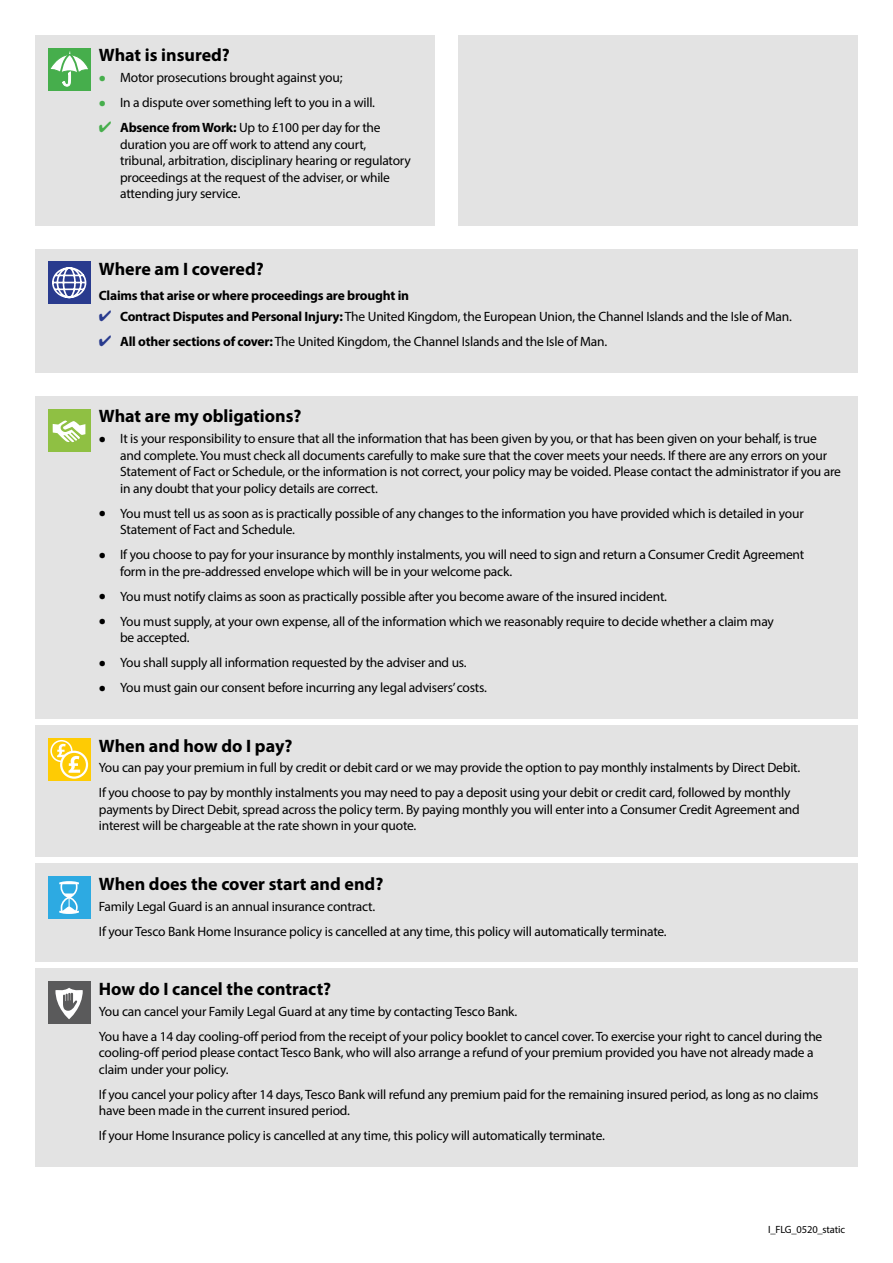
<style>
.page{position:relative;width:893px;height:1263px;background:#fff}
.page>*{position:absolute;margin:0;border:0;box-sizing:border-box;transform-origin:0 0}
.t1{font:700 18px "Myriad Pro";color:#000}
.t2{font:13.5px/16.5px "Myriad Pro";letter-spacing:-.015em;color:#000}
.t3{font:700 13.5px "Myriad Pro";letter-spacing:-.015em;color:#000}
.t4{font:10.5px "Myriad Pro";letter-spacing:-.015em;color:#000}
.s1{font-weight:700;font-size:21px;color:#46ae4c}
.s2{color:#46ae4c}
.s3{font-weight:700}
.s4{color:#293b8e}
.s5{font-weight:700;font-size:21px}
</style>
<div class="page">
<div style="left:35px;top:249px;width:823px;height:124px;background:#e3e3e3"></div>
<div style="left:35px;top:396px;width:823px;height:323px;background:#e3e3e3"></div>
<div style="left:48px;top:409px;width:42px;height:42px;background:#8fc043"></div>
<svg style="left:53px;top:420px;width:33px;height:23px"></svg>
<div style="left:35px;top:863px;width:823px;height:99px;background:#e3e3e3"></div>
<div style="left:48px;top:876px;width:42px;height:43px;background:#2daae2"></div>
<svg style="left:59px;top:881px;width:20px;height:33px"></svg>
<div style="left:35px;top:969px;width:823px;height:198px;background:#e3e3e3"></div>
<div style="left:48px;top:981px;width:42px;height:43px;background:#5a5a5b"></div>
<svg style="left:55px;top:988px;width:28px;height:31px"></svg>
<div style="left:35px;top:725px;width:823px;height:132px;background:#e3e3e3"></div>
<div style="left:48px;top:261px;width:42px;height:43px;background:#293b8e"></div>
<svg style="left:52px;top:267px;width:35px;height:32px"></svg>
<div style="left:48px;top:738px;width:42px;height:42px;background:#fecb04"></div>
<svg style="left:51px;top:741px;width:21px;height:20px"></svg>
<div style="left:50px;top:740px;width:23px;height:22px;border:2px solid #fff;border-radius:50%"></div>
<svg style="left:61px;top:752px;width:26px;height:26px"></svg>
<div style="left:60px;top:751px;width:28px;height:28px;border:2px solid #fff;border-radius:50%"></div>
<svg style="left:57px;top:744px;width:23px;height:29px"></svg>
<div style="left:458px;top:35px;width:400px;height:190px;background:#e3e3e3"></div>
<div style="left:35px;top:35px;width:400px;height:190px;background:#e3e3e3"></div>
<div style="left:48px;top:48px;width:42px;height:42px;background:#46ae4c"></div>
<svg style="left:50px;top:51px;width:38px;height:35px"></svg>
<h1 class="t1" style="left:99px;top:44px;width:133px">What is insured?</h1>
<p class="t2" style="left:99px;top:69px;width:245px"><span class="s1">•</span> Motor prosecutions brought against you;</p>
<p class="t2" style="left:99px;top:94px;width:278px"><span class="s1">•</span> In a dispute over something left to you in a will.</p>
<p class="t2" style="left:120px;top:119px;width:292px;text-indent:-21px"><span class="s2">✔</span> <span class="s3">Absence from Work:</span> Up to £100 per day for the duration you are off work to attend any court, tribunal, arbitration, disciplinary hearing or regulatory proceedings at the request of the adviser, or while attending jury service.</p>
<h1 class="t1" style="left:99px;top:257px;width:166px">Where am I covered?</h1>
<p class="t3" style="left:99px;top:287px;width:312px">Claims that arise or where proceedings are brought in</p>
<p class="t2" style="left:99px;top:308px;width:695px"><span class="s4">✔</span> <span class="s3">Contract Disputes and Personal Injury:</span> The United Kingdom, the European Union, the Channel Islands and the Isle of Man.</p>
<p class="t2" style="left:99px;top:333px;width:510px"><span class="s4">✔</span> <span class="s3">All other sections of cover:</span> The United Kingdom, the Channel Islands and the Isle of Man.</p>
<h1 class="t1" style="left:99px;top:404px;width:204px">What are my obligations?</h1>
<p class="t2" style="left:120px;top:430px;width:722px;text-indent:-21px"><span class="s5">•</span> It is your responsibility to ensure that all the information that has been given by you, or that has been given on your behalf, is true and complete. You must check all documents carefully to make sure that the cover meets your needs. If there are any errors on your Statement of Fact or Schedule, or the information is not correct, your policy may be voided. Please contact the administrator if you are in any doubt that your policy details are correct.</p>
<p class="t2" style="left:120px;top:504px;width:685px;text-indent:-21px"><span class="s5">•</span> You must tell us as soon as is practically possible of any changes to the information you have provided which is detailed in your<br>Statement of Fact and Schedule.</p>
<p class="t2" style="left:120px;top:546px;width:686px;text-indent:-21px"><span class="s5">•</span> If you choose to pay for your insurance by monthly instalments, you will need to sign and return a Consumer Credit Agreement form in the pre-addressed envelope which will be in your welcome pack.</p>
<p class="t2" style="left:99px;top:587px;width:570px"><span class="s5">•</span> You must notify claims as soon as practically possible after you become aware of the insured incident.</p>
<p class="t2" style="left:120px;top:612px;width:655px;text-indent:-21px"><span class="s5">•</span> You must supply, at your own expense, all of the information which we reasonably require to decide whether a claim may be accepted.</p>
<p class="t2" style="left:99px;top:654px;width:369px"><span class="s5">•</span> You shall supply all information requested by the adviser and us.</p>
<p class="t2" style="left:99px;top:679px;width:390px"><span class="s5">•</span> You must gain our consent before incurring any legal advisers’ costs.</p>
<h1 class="t1" style="left:99px;top:734px;width:195px">When and how do I pay?</h1>
<p class="t2" style="left:99px;top:755px;width:703px;line-height:25px">You can pay your premium in full by credit or debit card or we may provide the option to pay monthly instalments by Direct Debit.<br>If you choose to pay by monthly instalments you may need to pay a deposit using your debit or credit card, followed by monthly</p>
<p class="t2" style="left:99px;top:801px;width:702px">payments by Direct Debit, spread across the policy term. By paying monthly you will enter into a Consumer Credit Agreement and interest will be chargeable at the rate shown in your quote.</p>
<h1 class="t1" style="left:99px;top:872px;width:286px">When does the cover start and end?</h1>
<p class="t2" style="left:99px;top:893px;width:569px;line-height:25px">Family Legal Guard is an annual insurance contract.<br>If your Tesco Bank Home Insurance policy is cancelled at any time, this policy will automatically terminate.</p>
<h1 class="t1" style="left:99px;top:977px;width:234px">How do I cancel the contract?</h1>
<p class="t2" style="left:99px;top:998px;width:725px;line-height:25px">You can cancel your Family Legal Guard at any time by contacting Tesco Bank.<br>You have a 14 day cooling-off period from the receipt of your policy booklet to cancel cover. To exercise your right to cancel during the</p>
<p class="t2" style="left:99px;top:1044px;width:716px">cooling-off period please contact Tesco Bank, who will also arrange a refund of your premium provided you have not already made a claim under your policy.</p>
<p class="t2" style="left:99px;top:1086px;width:721px">If you cancel your policy after 14 days, Tesco Bank will refund any premium paid for the remaining insured period, as long as no claims have been made in the current insured period.</p>
<p class="t2" style="left:99px;top:1127px;width:508px">If your Home Insurance policy is cancelled at any time, this policy will automatically terminate.</p>
<p class="t4" style="left:768px;top:1223px;width:79px">I_FLG_0520_static</p>
</div>
